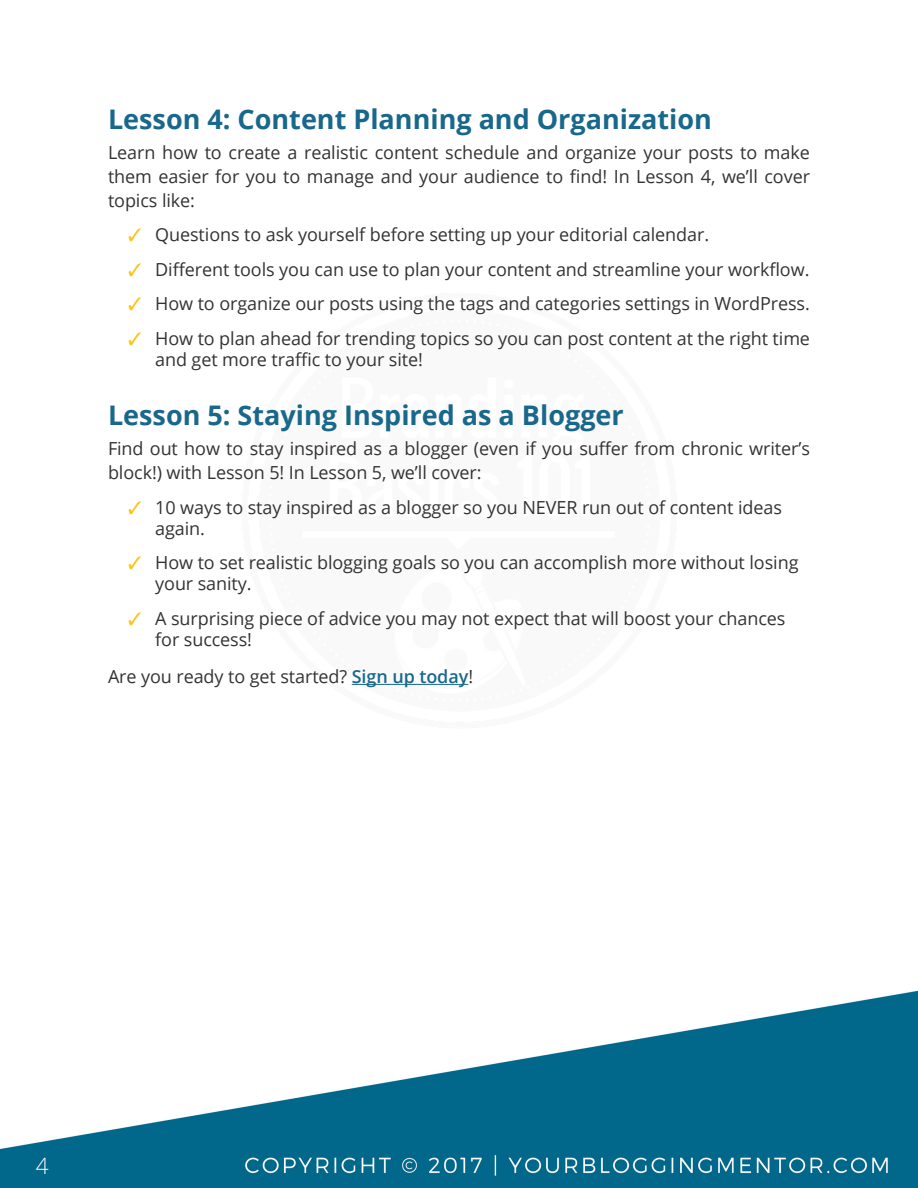
<style>
.page{position:relative;width:918px;height:1188px;background:#fff}
.page>*{position:absolute;margin:0;border:0;box-sizing:border-box;transform-origin:0 0}
.Heading{font:700 27px "Open Sans";color:#19688b}
.t1{font:300 22.5px "Open Sans";color:#fff}
.No_Ident_Body{font:18px/21px "Open Sans";letter-spacing:-.005em;color:#333}
.s1{color:#fac51c}
.s2{font-weight:600;color:#19688b}
</style>
<div class="page">
<img style="left:0;top:990px;width:918px;height:198px">
<hr style="left:352px;top:684px;width:116px;height:1px;background:#19688b">
<p class="Heading" style="left:108px;top:100px;width:606px">Lesson 4: Content Planning and Organization</p>
<p class="No_Ident_Body" style="left:108px;top:140px;width:704px;line-height:24px;text-align:justify">Learn how to create a realistic content schedule and organize your posts to make them easier for you to manage and your audience to find! In Lesson 4, we’ll cover topics like:</p>
<p class="No_Ident_Body" style="left:128px;top:224px;width:582px"><span class="s1">✓</span> Questions to ask yourself before setting up your editorial calendar.</p>
<p class="No_Ident_Body" style="left:128px;top:258px;width:683px"><span class="s1">✓</span> Different tools you can use to plan your content and streamline your workflow.</p>
<p class="No_Ident_Body" style="left:128px;top:293px;width:683px"><span class="s1">✓</span> How to organize our posts using the tags and categories settings in WordPress.</p>
<p class="No_Ident_Body" style="left:155px;top:327px;width:656px;text-indent:-27px"><span class="s1">✓</span> How to plan ahead for trending topics so you can post content at the right time and get more traffic to your site!</p>
<p class="Heading" style="left:108px;top:396px;width:517px">Lesson 5: Staying Inspired as a Blogger</p>
<p class="No_Ident_Body" style="left:108px;top:436px;width:704px;line-height:24px">Find out how to stay inspired as a blogger (even if you suffer from chronic writer’s block!) with Lesson 5! In Lesson 5, we’ll cover:</p>
<p class="No_Ident_Body" style="left:155px;top:496px;width:628px;text-indent:-27px"><span class="s1">✓</span> 10 ways to stay inspired as a blogger so you NEVER run out of content ideas again.</p>
<p class="No_Ident_Body" style="left:155px;top:552px;width:645px;text-indent:-27px"><span class="s1">✓</span> How to set realistic blogging goals so you can accomplish more without losing your sanity.</p>
<p class="No_Ident_Body" style="left:155px;top:607px;width:632px;text-indent:-27px"><span class="s1">✓</span> A surprising piece of advice you may not expect that will boost your chances for success!</p>
<p class="No_Ident_Body" style="left:108px;top:666px;width:367px">Are you ready to get started? <span class="s2">Sign up today</span>!</p>
<p class="t1" style="left:36px;top:1150px;width:14px">4</p>
</div>
